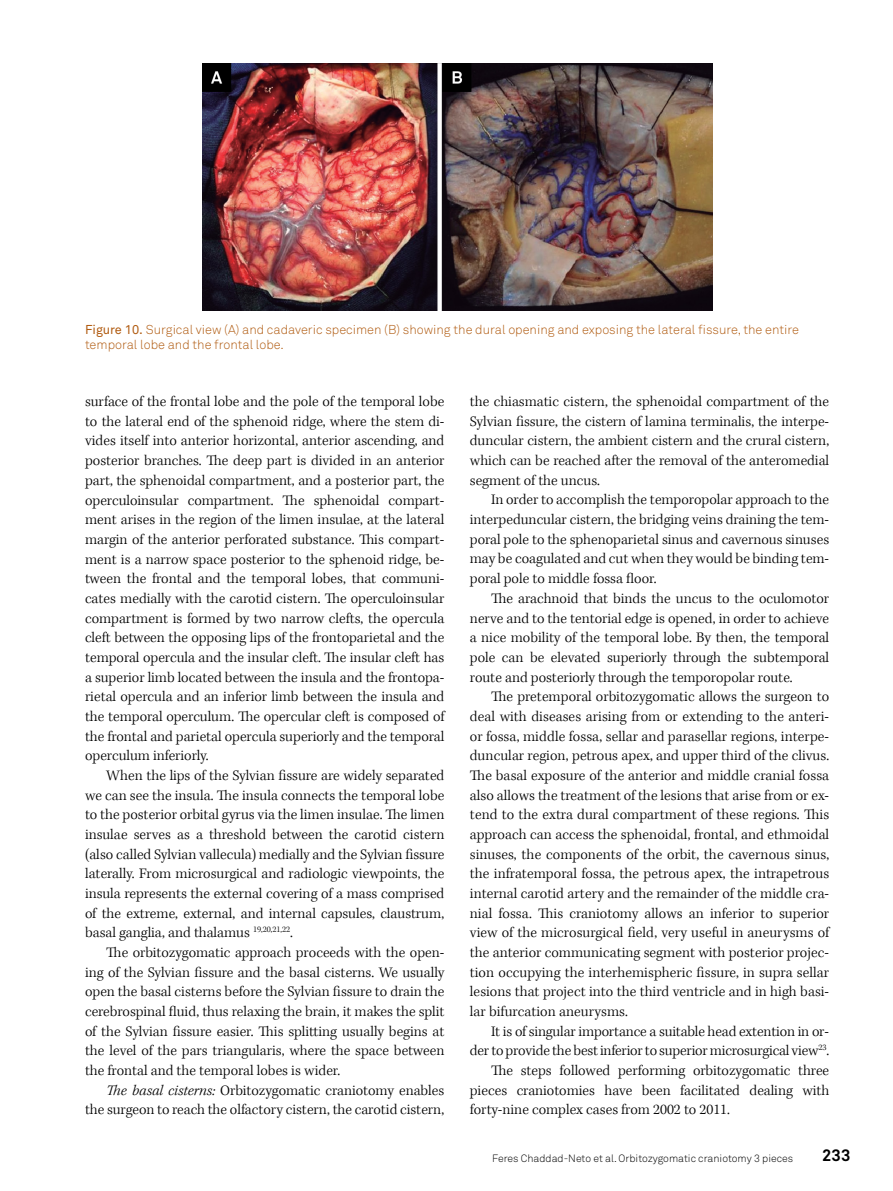
<style>
.page{position:relative;width:893px;height:1191px;background:#fff}
.page>*{position:absolute;margin:0;border:0;box-sizing:border-box;transform-origin:0 0}
.t1{font:700 16.5px "Akkurat Pro";color:#000}
.t2{font:300 15px/19.6px "Kepler Std";color:#000;text-align:justify}
.t3{font:12.75px/15.3px "Akkurat Light Pro";color:#b15c12}
.t4{font:10.5px "Akkurat Light Pro";color:#000}
.s1{font-family:"Akkurat Pro"}
.s2{font-style:italic}
</style>
<div class="page">
<img style="left:202px;top:64px;width:510px;height:247px">
<p class="t3" style="left:85px;top:322px;width:716px"><span class="s1">Figure 10.</span> Surgical view (A) and cadaveric specimen (B) showing the dural opening and exposing the lateral fissure, the entire temporal lobe and the frontal lobe.</p>
<p class="t2" style="left:85px;top:392px;width:361px">surface of the frontal lobe and the pole of the temporal lobe to the lateral end of the sphenoid ridge, where the stem di&shy;vides itself into anterior horizontal, anterior ascending, and posterior branches. The deep part is divided in an anterior part, the sphenoidal compartment, and a posterior part, the operculoinsular compartment. The sphenoidal compart&shy;ment arises in the region of the limen insulae, at the lateral margin of the anterior perforated substance. This compart&shy;ment is a narrow space posterior to the sphenoid ridge, be&shy;tween the frontal and the temporal lobes, that communi&shy;cates medially with the carotid cistern. The operculoinsular compartment is formed by two narrow clefts, the opercula cleft between the opposing lips of the frontoparietal and the temporal opercula and the insular cleft. The insular cleft has a superior limb located between the insula and the frontopa&shy;rietal opercula and an inferior limb between the insula and the temporal operculum. The opercular cleft is composed of the frontal and parietal opercula superiorly and the temporal operculum inferiorly.</p>
<p class="t2" style="left:85px;top:766px;width:361px;text-indent:21px">When the lips of the Sylvian fissure are widely separated we can see the insula. The insula connects the temporal lobe to the posterior orbital gyrus via the limen insulae. The limen insulae serves as a threshold between the carotid cistern (also called Sylvian vallecula) medially and the Sylvian fissure laterally. From microsurgical and radiologic viewpoints, the insula represents the external covering of a mass comprised of the extreme, external, and internal capsules, claustrum, basal ganglia, and thalamus <sup>19,20,21,22</sup>.</p>
<p class="t2" style="left:85px;top:943px;width:361px;text-indent:21px">The orbitozygomatic approach proceeds with the open&shy;ing of the Sylvian fissure and the basal cisterns. We usually open the basal cisterns before the Sylvian fissure to drain the cerebrospinal fluid, thus relaxing the brain, it makes the split of the Sylvian fissure easier. This splitting usually begins at the level of the pars triangularis, where the space between the frontal and the temporal lobes is wider.</p>
<p class="t2" style="left:85px;top:1080px;width:361px;text-align:right"><span class="s2">The basal cisterns:</span> Orbitozygomatic craniotomy enables the surgeon to reach the olfactory cistern, the carotid cistern,</p>
<p class="t2" style="left:470px;top:392px;width:361px">the chiasmatic cistern, the sphenoidal compartment of the Sylvian fissure, the cistern of lamina terminalis, the interpe&shy;duncular cistern, the ambient cistern and the crural cistern, which can be reached after the removal of the anteromedial segment of the uncus.</p>
<p class="t2" style="left:470px;top:490px;width:361px;text-indent:21px">In order to accomplish the temporopolar approach to the interpeduncular cistern, the bridging veins draining the tem&shy;poral pole to the sphenoparietal sinus and cavernous sinuses may be coagulated and cut when they would be binding tem&shy;poral pole to middle fossa floor.</p>
<p class="t2" style="left:470px;top:589px;width:361px;text-indent:21px">The arachnoid that binds the uncus to the oculomotor nerve and to the tentorial edge is opened, in order to achieve a nice mobility of the temporal lobe. By then, the temporal pole can be elevated superiorly through the subtemporal route and posteriorly through the temporopolar route.</p>
<p class="t2" style="left:470px;top:687px;width:361px;text-indent:21px">The pretemporal orbitozygomatic allows the surgeon to deal with diseases arising from or extending to the anteri&shy;or fossa, middle fossa, sellar and parasellar regions, interpe&shy;duncular region, petrous apex, and upper third of the clivus.<br>The basal exposure of the anterior and middle cranial fossa also allows the treatment of the lesions that arise from or ex&shy;tend to the extra dural compartment of these regions. This approach can access the sphenoidal, frontal, and ethmoidal sinuses, the components of the orbit, the cavernous sinus, the infratemporal fossa, the petrous apex, the intrapetrous internal carotid artery and the remainder of the middle cra&shy;nial fossa. This craniotomy allows an inferior to superior view of the microsurgical field, very useful in aneurysms of the anterior communicating segment with posterior projec&shy;tion occupying the interhemispheric fissure, in supra sellar lesions that project into the third ventricle and in high basi&shy;lar bifurcation aneurysms.</p>
<p class="t2" style="left:491px;top:1021px;width:340px">It is of singular importance a suitable head extention in or-</p>
<p class="t2" style="left:470px;top:1041px;width:361px">der to provide the best inferior to superior microsurgical view<sup>23</sup>.</p>
<p class="t2" style="left:491px;top:1061px;width:340px">The steps followed performing orbitozygomatic three</p>
<p class="t2" style="left:470px;top:1080px;width:361px">pieces craniotomies have been facilitated dealing with</p>
<p class="t2" style="left:470px;top:1100px;width:262px">forty-nine complex cases from 2002 to 2011.</p>
<p class="t4" style="left:492px;top:1151px;width:302px">Feres Chaddad-Neto et al. Orbitozygomatic craniotomy 3 pieces</p>
<p class="t1" style="left:822px;top:1145px;width:30px">233</p>
</div>
